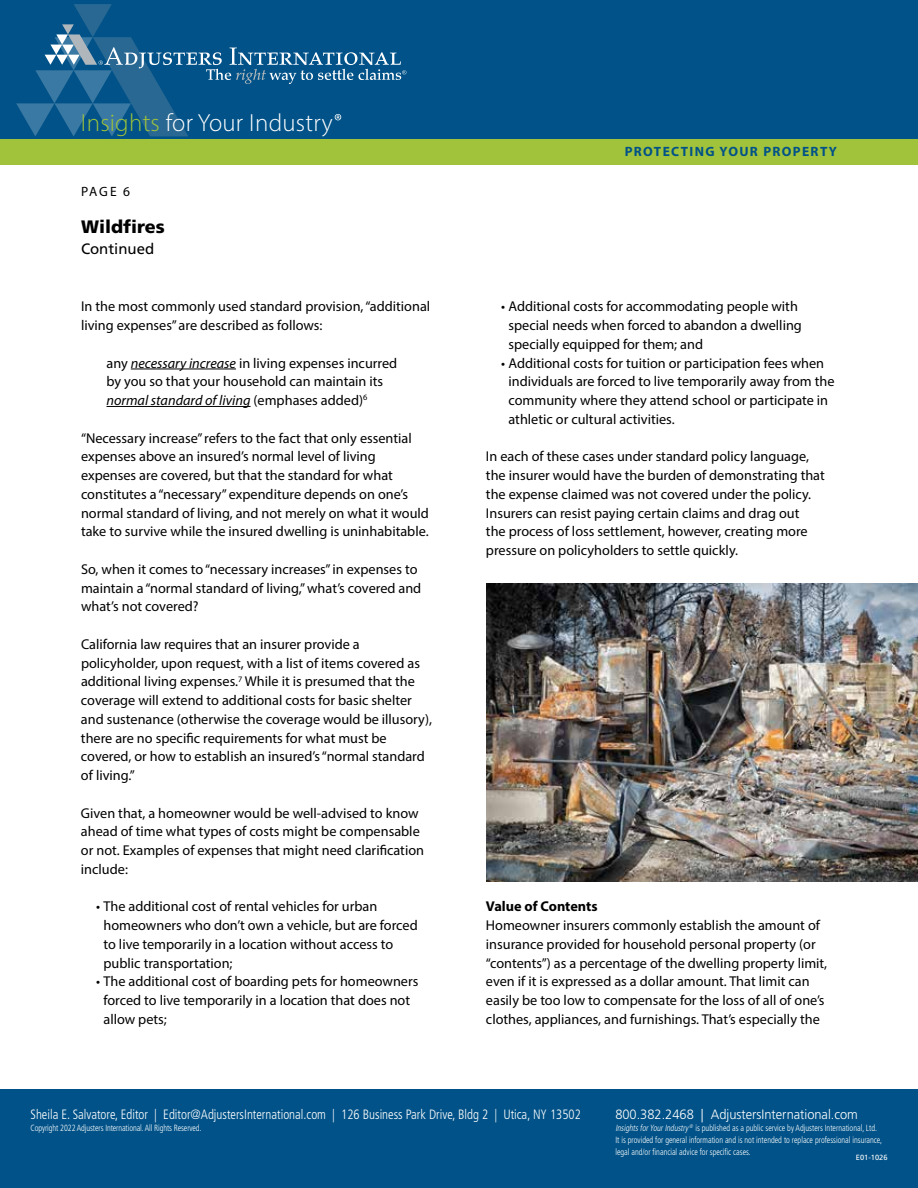
<style>
.page{position:relative;width:918px;height:1188px;background:#fff}
.page>*{position:absolute;margin:0;border:0;box-sizing:border-box;transform-origin:0 0}
.t1{font:300 24.9px "Myriad Pro";letter-spacing:.01em;color:#fff}
.t2{font:900 18px "Frutiger LT Std";color:#000}
.t3{font:15px "Frutiger LT Std";color:#000}
.t4{font:14.25px/18.8px "Myriad Pro";color:#000}
.t5{font:700 14.25px "Myriad Pro";color:#000}
.t6{font:300 condensed 13.5px "Frutiger LT Std";color:#fff;scale:.95 1}
.t7{font:300 13.5px "Frutiger LT Std";color:#fff;scale:.95 1}
.t8{font:700 13.5px "Myriad Pro";letter-spacing:.1em;color:#005288}
.t9{font:13.5px "Myriad Pro";color:#000}
.t10{font:300 condensed 9px/12px "Frutiger LT Std";color:#fff;scale:.9 1}
.t11{font:7.5px "Frutiger LT Std";color:#fff}
.s1{color:#a0c33b}
.s2{font-style:italic}
</style>
<div class="page">
<div style="left:0;top:0;width:918px;height:139px;background:#005288"></div>
<div style="left:0;top:140px;width:918px;height:25px;background:#a0c33b"></div>
<svg style="left:16px;top:4px;width:390px;height:132px"></svg>
<div style="left:0;top:1089px;width:918px;height:99px;background:#005288"></div>
<hr style="left:131px;top:369px;width:105px;height:1px;background:#000">
<hr style="left:106px;top:406px;width:145px;height:1px;background:#000">
<img style="left:486px;top:583px;width:432px;height:298px">
<h1 class="t1" style="left:81px;top:108px;width:253px"><span class="s1">Insights</span> for Your Industry</h1>
<p class="t9" style="left:81px;top:183px;width:50px">PAGE 6</p>
<p class="t2" style="left:81px;top:215px;width:85px">Wildfires</p>
<p class="t3" style="left:81px;top:239px;width:75px">Continued</p>
<p class="t4" style="left:81px;top:297px;width:351px">In the most commonly used standard provision, “additional living expenses” are described as follows:</p>
<p class="t4" style="left:106px;top:353px;width:292px">any <span class="s2">necessary increase</span> in living expenses incurred by you so that your household can maintain its <span class="s2">normal standard of living</span> (emphases added)<sup>6</sup></p>
<p class="t4" style="left:81px;top:428px;width:349px">“Necessary increase” refers to the fact that only essential expenses above an insured’s normal level of living expenses are covered, but that the standard for what constitutes a “necessary” expenditure depends on one’s normal standard of living, and not merely on what it would take to survive while the insured dwelling is uninhabitable.</p>
<p class="t4" style="left:81px;top:559px;width:342px">So, when it comes to “necessary increases” in expenses to maintain a “normal standard of living,” what’s covered and what’s not covered?</p>
<p class="t4" style="left:81px;top:634px;width:353px">California law requires that an insurer provide a policyholder, upon request, with a list of items covered as additional living expenses.<sup>7</sup> While it is presumed that the coverage will extend to additional costs for basic shelter and sustenance (otherwise the coverage would be illusory), there are no specific requirements for what must be covered, or how to establish an insured’s “normal standard of living.”</p>
<p class="t4" style="left:81px;top:803px;width:345px">Given that, a homeowner would be well-advised to know ahead of time what types of costs might be compensable or not. Examples of expenses that might need clarification include:</p>
<p class="t4" style="left:103px;top:897px;width:316px;text-indent:-7px">• The additional cost of rental vehicles for urban homeowners who don’t own a vehicle, but are forced to live temporarily in a location without access to public transportation;</p>
<p class="t4" style="left:103px;top:972px;width:316px;text-indent:-7px">• The additional cost of boarding pets for homeowners forced to live temporarily in a location that does not allow pets;</p>
<p class="t8" style="left:625px;top:143px;width:214px">PROTECTING YOUR PROPERTY</p>
<p class="t4" style="left:508px;top:297px;width:295px;text-indent:-7px">• Additional costs for accommodating people with special needs when forced to abandon a dwelling specially equipped for them; and</p>
<p class="t4" style="left:508px;top:353px;width:328px;text-indent:-7px">• Additional costs for tuition or participation fees when individuals are forced to live temporarily away from the community where they attend school or participate in athletic or cultural activities.</p>
<p class="t4" style="left:486px;top:447px;width:340px">In each of these cases under standard policy language, the insurer would have the burden of demonstrating that the expense claimed was not covered under the policy.<br>Insurers can resist paying certain claims and drag out<br>the process of loss settlement, however, creating more pressure on policyholders to settle quickly.</p>
<p class="t5" style="left:486px;top:897px;width:113px">Value of Contents</p>
<p class="t4" style="left:486px;top:916px;width:343px">Homeowner insurers commonly establish the amount of insurance provided for household personal property (or “contents”) as a percentage of the dwelling property limit, even if it is expressed as a dollar amount. That limit can easily be too low to compensate for the loss of all of one’s clothes, appliances, and furnishings. That’s especially the</p>
<p class="t6" style="left:31px;top:1107px;width:581px">Sheila E. Salvatore, Editor | Editor@AdjustersInternational.com | 126 Business Park Drive, Bldg 2 | Utica, NY 13502</p>
<p class="t7" style="left:615px;top:1107px;width:257px">800.382.2468 | AdjustersInternational.com</p>
<p class="t10" style="left:31px;top:1122px;width:191px">Copyright 2022 Adjusters International. All Rights Reserved.</p>
<p class="t10" style="left:615px;top:1122px;width:298px"><span class="s2">InsightsforYourIndustry</span><sup>®</sup> is published as a public service by Adjusters International, Ltd.<br>It is provided for general information and is not intended to replace professional insurance, legal and/or financial advice for specific cases.</p>
<p class="t11" style="left:856px;top:1153px;width:33px">E01-1026</p>
</div>
